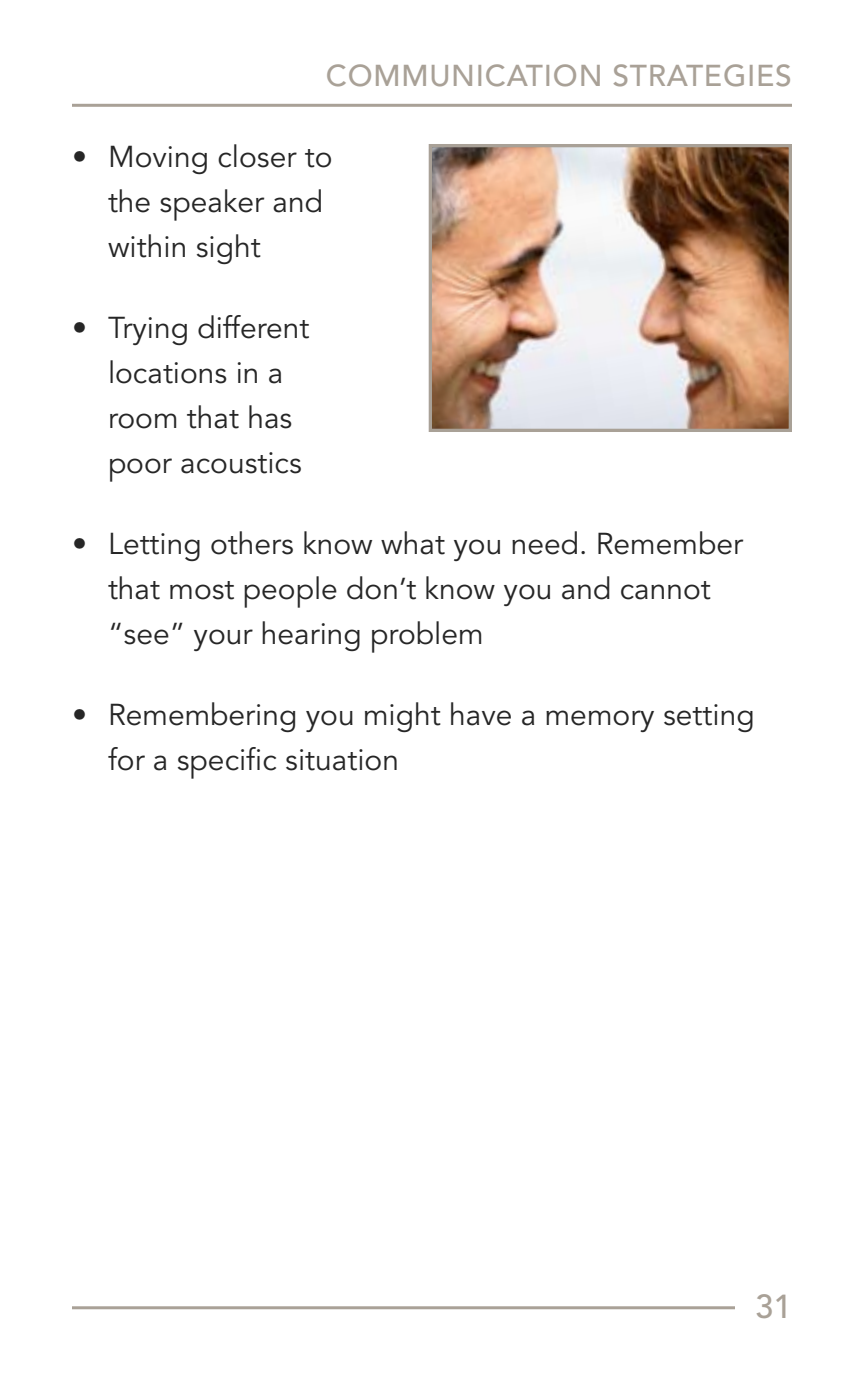
<style>
.page{position:relative;width:864px;height:1377px;background:#fff}
.page>*{position:absolute;margin:0;border:0;box-sizing:border-box;transform-origin:0 0}
.t1{font:500 33px "Avenir";color:#a9a197}
.t2{font:30px/45px "Avenir";color:#262626}
.t3{font:500 30px "Avenir";letter-spacing:.025em;color:#a9a197}
</style>
<div class="page">
<hr style="left:72px;top:104px;width:720px;height:3px;background:#a9a197">
<hr style="left:72px;top:1306px;width:663px;height:3px;background:#a9a197">
<img style="left:433px;top:148px;width:355px;height:280px">
<div style="left:429px;top:144px;width:363px;height:288px;border:3px solid #a9a197"></div>
<p class="t3" style="left:326px;top:58px;width:49px">COMM</p>
<p class="t3" style="left:429px;top:58px;width:364px">UNICATIO N STRATEGIES</p>
<p class="t2" style="left:108px;top:135px;width:226px;text-indent:-36px">• Moving closer to the speaker and within sight</p>
<p class="t2" style="left:108px;top:306px;width:203px;text-indent:-36px">• Trying different locations in a room that has poor acoustics</p>
<p class="t2" style="left:108px;top:522px;width:637px;text-indent:-36px">• Letting others know what you need. Remember that most people don’t know you and cannot “see” your hearing problem</p>
<p class="t2" style="left:108px;top:693px;width:648px;text-indent:-36px">• Remembering you might have a memory setting for a specific situation</p>
<p class="t1" style="left:755px;top:1287px;width:38px">31</p>
</div>
